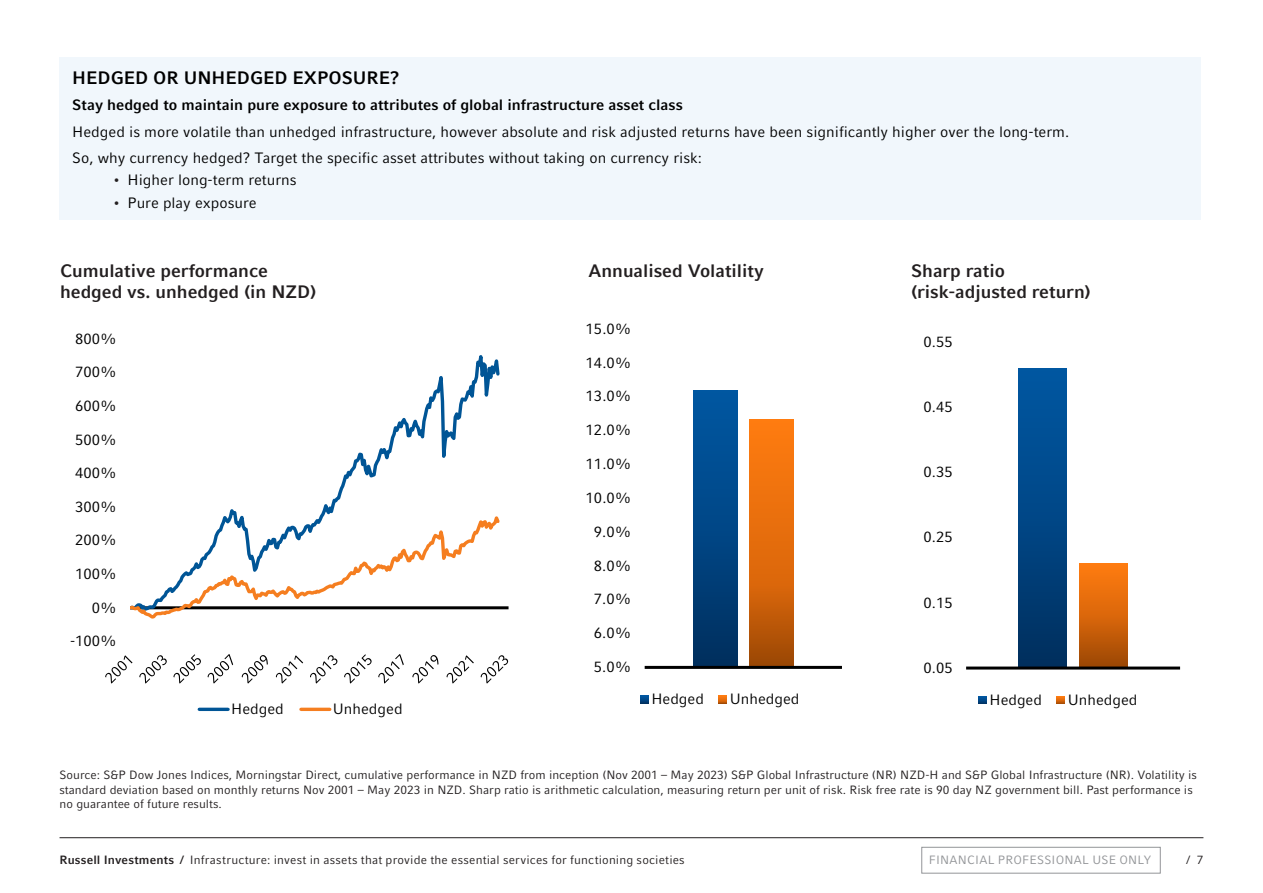
<style>
.page{position:relative;width:1263px;height:893px;background:#fff}
.page>*{position:absolute;margin:0;border:0;box-sizing:border-box;transform-origin:0 0}
.t1{font:700 18px/21px "Compatil Fact LT Pro";color:#231f20}
.t2{font:700 18px "Compatil Fact LT Pro";color:#000}
.t3{font:15px/26.5px "Compatil Fact LT Pro";color:#000}
.t4{font:700 15px "Compatil Fact LT Pro";color:#000}
.t5{font:14.85px "Compatil Fact LT Pro";color:#000}
.t6{font:12px/14.4px "Compatil Fact LT Pro";color:#231f20}
.t7{font:12px "Compatil Fact LT Pro";letter-spacing:.015em;color:#939598}
.s1{color:#231f20}
.s2{font-weight:700}
</style>
<div class="page">
<div style="left:60px;top:57px;width:1141px;height:163px;background:#f1f7fc"></div>
<hr style="left:60px;top:837px;width:1143px;height:1px;background:#231f20">
<hr style="left:130px;top:606px;width:378px;height:3px;background:#000">
<svg style="left:323px;top:355px;width:177px;height:153px"></svg>
<svg style="left:130px;top:508px;width:372px;height:111px"></svg>
<svg style="left:105px;top:655px;width:28px;height:29px"></svg>
<svg style="left:139px;top:655px;width:28px;height:29px"></svg>
<svg style="left:173px;top:654px;width:28px;height:30px"></svg>
<svg style="left:208px;top:654px;width:25px;height:30px"></svg>
<svg style="left:242px;top:655px;width:26px;height:29px"></svg>
<svg style="left:276px;top:655px;width:27px;height:29px"></svg>
<svg style="left:310px;top:655px;width:27px;height:29px"></svg>
<svg style="left:344px;top:654px;width:28px;height:30px"></svg>
<svg style="left:378px;top:654px;width:26px;height:30px"></svg>
<svg style="left:412px;top:655px;width:26px;height:29px"></svg>
<svg style="left:446px;top:655px;width:28px;height:29px"></svg>
<svg style="left:481px;top:655px;width:27px;height:29px"></svg>
<hr style="left:199px;top:708px;width:29px;height:3px;background:#005596">
<hr style="left:301px;top:708px;width:29px;height:3px;background:#f57e20">
<div style="left:693px;top:390px;width:44px;height:277px;background:linear-gradient(to bottom,#0059a5,#003060)"></div>
<svg style="left:749px;top:419px;width:44px;height:247px;background:#dc680b"></svg>
<hr style="left:645px;top:666px;width:197px;height:3px;background:#000">
<svg style="left:640px;top:696px;width:8px;height:7px"></svg>
<svg style="left:719px;top:696px;width:7px;height:7px"></svg>
<div style="left:1018px;top:369px;width:48px;height:299px;background:linear-gradient(to bottom,#0059a5,#003060)"></div>
<div style="left:1079px;top:564px;width:48px;height:104px;background:linear-gradient(to bottom,#ff7f10,#a24a05)"></div>
<hr style="left:966px;top:666px;width:214px;height:3px;background:#000">
<svg style="left:978px;top:696px;width:8px;height:8px"></svg>
<svg style="left:1057px;top:696px;width:7px;height:8px"></svg>
<div style="left:921px;top:847px;width:239px;height:26px;border:1px solid #939598"></div>
<h1 class="t2" style="left:72px;top:67px;width:328px">HEDGED OR UNHEDGED EXPOSURE?</h1>
<p class="t4" style="left:72px;top:96px;width:612px">Stay hedged to maintain pure exposure to attributes of global infrastructure asset class</p>
<p class="t3" style="left:72px;top:118px;width:998px">Hedged is more volatile than unhedged infrastructure, however absolute and risk adjusted returns have been significantly higher over the long-term.<br>So, why currency hedged? Target the specific asset attributes without taking on currency risk:</p>
<p class="t3" style="left:113px;top:167px;width:186px"><span class="s1">•</span> Higher long-term returns</p>
<p class="t3" style="left:113px;top:189px;width:146px"><span class="s1">•</span> Pure play exposure</p>
<h1 class="t1" style="left:60px;top:260px;width:258px">Cumulative performance hedged vs. unhedged (in NZD)</h1>
<h1 class="t1" style="left:588px;top:260px;width:177px">Annualised Volatility</h1>
<h1 class="t1" style="left:911px;top:260px;width:181px">Sharp ratio (risk-adjusted return)</h1>
<p class="t3" style="left:75px;top:325px;width:43px">800%</p>
<p class="t3" style="left:75px;top:359px;width:43px">700%</p>
<p class="t3" style="left:75px;top:392px;width:43px">600%</p>
<p class="t3" style="left:75px;top:426px;width:43px">500%</p>
<p class="t3" style="left:75px;top:460px;width:43px">400%</p>
<p class="t3" style="left:75px;top:493px;width:43px">300%</p>
<p class="t3" style="left:75px;top:527px;width:43px">200%</p>
<p class="t3" style="left:75px;top:560px;width:43px">100%</p>
<p class="t3" style="left:92px;top:594px;width:26px">0%</p>
<p class="t3" style="left:70px;top:628px;width:48px">-100%</p>
<p class="t3" style="left:231px;top:696px;width:54px">Hedged</p>
<p class="t3" style="left:333px;top:696px;width:71px">Unhedged</p>
<p class="t3" style="left:586px;top:315px;width:47px">15.0%</p>
<p class="t3" style="left:586px;top:349px;width:47px">14.0%</p>
<p class="t3" style="left:586px;top:383px;width:47px">13.0%</p>
<p class="t3" style="left:586px;top:417px;width:47px">12.0%</p>
<p class="t3" style="left:586px;top:451px;width:47px">11.0%</p>
<p class="t3" style="left:586px;top:484px;width:47px">10.0%</p>
<p class="t3" style="left:594px;top:518px;width:39px">9.0%</p>
<p class="t3" style="left:594px;top:552px;width:39px">8.0%</p>
<p class="t3" style="left:594px;top:586px;width:39px">7.0%</p>
<p class="t3" style="left:594px;top:620px;width:39px">6.0%</p>
<p class="t3" style="left:594px;top:654px;width:39px">5.0%</p>
<p class="t3" style="left:651px;top:686px;width:54px">Hedged</p>
<p class="t3" style="left:730px;top:686px;width:71px">Unhedged</p>
<p class="t5" style="left:924px;top:333px;width:31px">0.55</p>
<p class="t5" style="left:924px;top:398px;width:31px">0.45</p>
<p class="t5" style="left:924px;top:464px;width:31px">0.35</p>
<p class="t5" style="left:924px;top:529px;width:31px">0.25</p>
<p class="t5" style="left:924px;top:594px;width:31px">0.15</p>
<p class="t5" style="left:924px;top:659px;width:31px">0.05</p>
<p class="t5" style="left:989px;top:691px;width:54px">Hedged</p>
<p class="t5" style="left:1068px;top:691px;width:71px">Unhedged</p>
<p class="t6" style="left:60px;top:768px;width:1139px">Source: S&amp;P Dow Jones Indices, Morningstar Direct, cumulative performance in NZD from inception (Nov 2001 – May 2023) S&amp;P Global Infrastructure (NR) NZD-H and S&amp;P Global Infrastructure (NR). Volatility is standard deviation based on monthly returns Nov 2001 – May 2023 in NZD. Sharp ratio is arithmetic calculation, measuring return per unit of risk. Risk free rate is 90 day NZ government bill. Past performance is no guarantee of future results.</p>
<p class="t7" style="left:929px;top:852px;width:224px">FINANCIAL PROFESSIONAL USE ONLY</p>
<p class="t6" style="left:60px;top:852px;width:627px"><span class="s2">Russell Investments /</span> Infrastructure: invest in assets that provide the essential services for functioning societies</p>
<p class="t6" style="left:1186px;top:852px;width:19px">/ 7</p>
</div>
